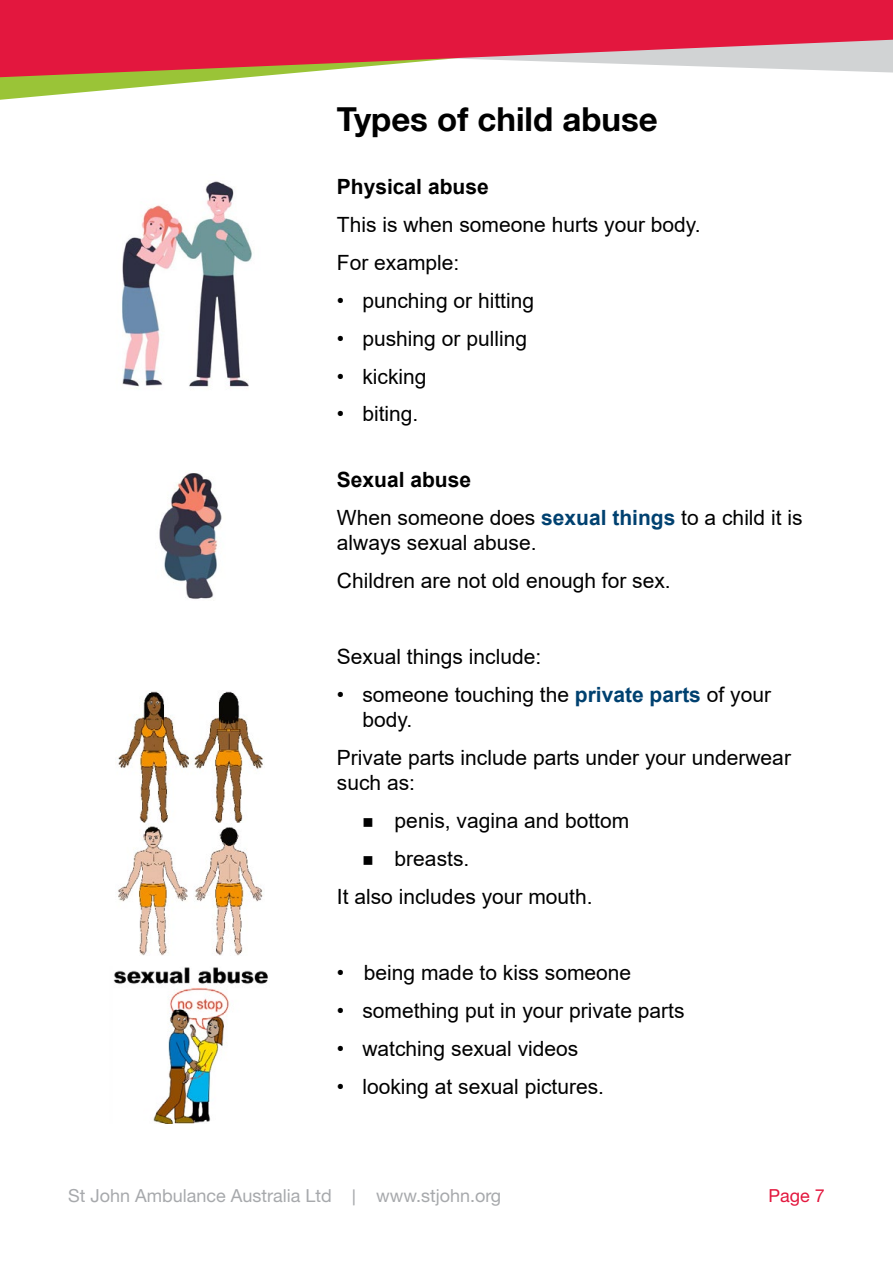
<style>
.page{position:relative;width:893px;height:1263px;background:#fff}
.page>*{position:absolute;margin:0;border:0;box-sizing:border-box;transform-origin:0 0}
.t1{font:700 33px "Helvetica Neue LT";color:#000}
.t2{font:21px/38px "Arial";color:#000}
.t3{font:700 21px "Arial";color:#000}
.t4{font:18px "Helvetica Neue LT Std";color:#a7a9ac}
.t5{font:18px "Helvetica Neue LT Std";color:#e3173e}
.s1{font-weight:700}
.s2{font-weight:700;color:#004170}
.s3{font-family:"Calibri"}
.s4{color:#fff}
</style>
<div class="page">
<svg style="left:0;top:78px;width:239px;height:22px"></svg>
<svg style="left:0;top:0;width:893px;height:78px;background:#e14a62"></svg>
<img style="left:122px;top:181px;width:130px;height:206px">
<img style="left:159px;top:473px;width:63px;height:126px">
<img style="left:118px;top:691px;width:145px;height:264px">
<img style="left:113px;top:967px;width:155px;height:156px">
<h1 class="t1" style="left:337px;top:99px;width:322px">Types of child abuse</h1>
<p class="t3" style="left:337px;top:172px;width:153px">Physical abuse</p>
<p class="t2" style="left:337px;top:205px;width:365px">This is when someone hurts your body.<br>For example:</p>
<p class="t2" style="left:337px;top:281px;width:199px">• punching or hitting</p>
<p class="t2" style="left:337px;top:319px;width:192px">• pushing or pulling</p>
<p class="t2" style="left:337px;top:357px;width:91px">• kicking</p>
<p class="t2" style="left:337px;top:395px;width:83px">• biting.</p>
<p class="t2" style="left:337px;top:460px;width:467px"><span class="s1">Sexual abuse<br></span>When someone does <span class="s2">sexual things</span> to a child it is</p>
<p class="t2" style="left:337px;top:523px;width:335px">always sexual abuse.<br>Children are not old enough for sex.</p>
<p class="t2" style="left:337px;top:637px;width:206px">Sexual things include:</p>
<p class="t2" style="left:362px;top:682px;width:410px;line-height:25.2px;text-indent:-26px">• someone touching the <span class="s2">private parts</span> of your body.</p>
<p class="t2" style="left:337px;top:745px;width:456px;line-height:25.2px">Private parts include parts under your underwear such as:</p>
<p class="t2" style="left:362px;top:802px;width:268px">■ penis, vagina and bottom</p>
<p class="t2" style="left:337px;top:839px;width:257px;text-indent:26px">■ breasts.<br>It also includes your mouth.</p>
<p class="t2" style="left:337px;top:953px;width:296px">• being made to kiss someone</p>
<p class="t2" style="left:337px;top:991px;width:349px">• something put in your private parts</p>
<p class="t2" style="left:337px;top:1029px;width:243px">• watching sexual videos</p>
<p class="t2" style="left:337px;top:1067px;width:269px">• looking at sexual pictures.</p>
<p class="t4" style="left:68px;top:1185px;width:459px">St John Ambulance Australia Ltd <span class="s3">|</span> www.stjohn.org<span class="s4">.au</span></p>
<p class="t5" style="left:768px;top:1185px;width:58px">Page 7</p>
</div>
